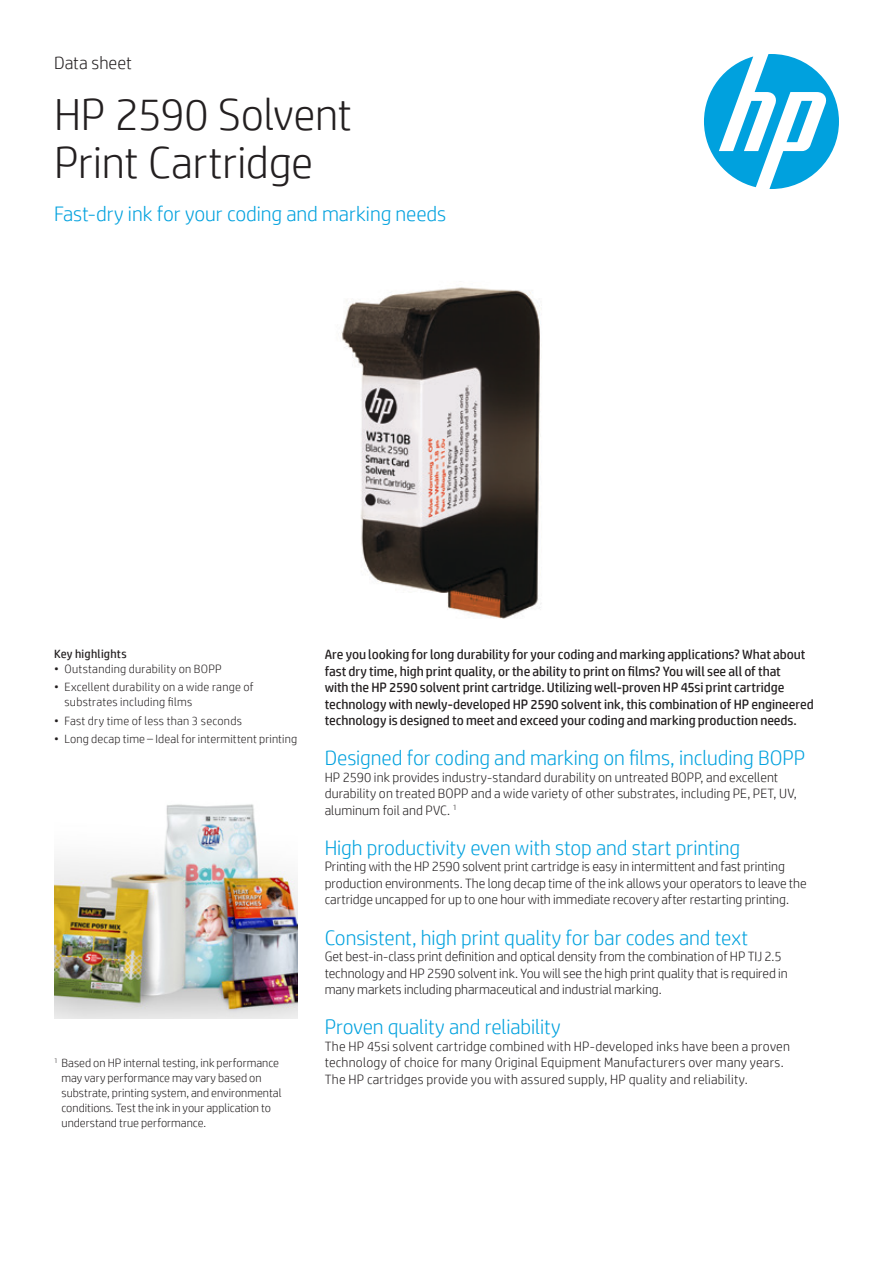
<style>
.page{position:relative;width:893px;height:1263px;background:#fff}
.page>*{position:absolute;margin:0;border:0;box-sizing:border-box;transform-origin:0 0}
.t1{font:300 45px/48px "HP Simplified";letter-spacing:-.005em;color:#231f20}
.t2{font:300 21px "HP Simplified";letter-spacing:-.005em;color:#00a1de}
.t3{font:300 18px "HP Simplified";color:#231f20}
.t4{font:300 13.5px/16.5px "HP Simplified";color:#231f20}
.t5{font:13.5px/16.5px "HP Simplified";letter-spacing:-.005em;color:#231f20}
.t6{font:300 12px/15px "HP Simplified";letter-spacing:.005em;color:#231f20}
.t7{font:12px "HP Simplified";letter-spacing:.02em;color:#231f20}
</style>
<div class="page">
<svg style="left:704px;top:54px;width:135px;height:135px"></svg>
<img style="left:341px;top:287px;width:200px;height:332px">
<img style="left:54px;top:804px;width:244px;height:214px">
<h3 class="t3" style="left:54px;top:51px;width:79px">Data sheet</h3>
<h1 class="t1" style="left:54px;top:89px;width:300px">HP 2590 Solvent<br>Print Cartridge</h1>
<h2 class="t2" style="left:54px;top:200px;width:394px">Fast-dry ink for your coding and marking needs</h2>
<p class="t7" style="left:54px;top:646px;width:74px">Key highlights</p>
<p class="t6" style="left:54px;top:661px;width:169px">• Outstanding durability on BOPP</p>
<p class="t6" style="left:64px;top:679px;width:191px;text-indent:-10px">• Excellent durability on a wide range of substrates including films</p>
<p class="t6" style="left:54px;top:713px;width:189px">• Fast dry time of less than 3 seconds</p>
<p class="t6" style="left:54px;top:731px;width:245px">• Long decap time – Ideal for intermittent printing</p>
<p class="t6" style="left:62px;top:1054px;width:222px;text-indent:-8px"><sup>1</sup> Based on HP internal testing, ink performance may vary performance may vary based on substrate, printing system, and environmental conditions. Test the ink in your application to understand true performance.</p>
<p class="t5" style="left:325px;top:646px;width:490px">Are you looking for long durability for your coding and marking applications? What about fast dry time, high print quality, or the ability to print on films? You will see all of that<br>with the HP 2590 solvent print cartridge. Utilizing well-proven HP 45si print cartridge technology with newly-developed HP 2590 solvent ink, this combination of HP engineered technology is designed to meet and exceed your coding and marking production needs.</p>
<h2 class="t2" style="left:325px;top:744px;width:482px">Designed for coding and marking on films, including BOPP</h2>
<p class="t4" style="left:325px;top:768px;width:474px">HP 2590 ink provides industry-standard durability on untreated BOPP, and excellent durability on treated BOPP and a wide variety of other substrates, including PE, PET, UV, aluminum foil and PVC. <sup>1</sup></p>
<h2 class="t2" style="left:325px;top:834px;width:417px">High productivity even with stop and start printing</h2>
<p class="t4" style="left:325px;top:858px;width:483px">Printing with the HP 2590 solvent print cartridge is easy in intermittent and fast printing production environments. The long decap time of the ink allows your operators to leave the cartridge uncapped for up to one hour with immediate recovery after restarting printing.</p>
<h2 class="t2" style="left:325px;top:924px;width:425px">Consistent, high print quality for bar codes and text</h2>
<p class="t4" style="left:325px;top:948px;width:465px">Get best-in-class print definition and optical density from the combination of HP TIJ 2.5 technology and HP 2590 solvent ink. You will see the high print quality that is required in many markets including pharmaceutical and industrial marking.</p>
<h2 class="t2" style="left:325px;top:1013px;width:238px">Proven quality and reliability</h2>
<p class="t4" style="left:325px;top:1037px;width:467px">The HP 45si solvent cartridge combined with HP-developed inks have been a proven technology of choice for many Original Equipment Manufacturers over many years.<br>The HP cartridges provide you with assured supply, HP quality and reliability.</p>
</div>
